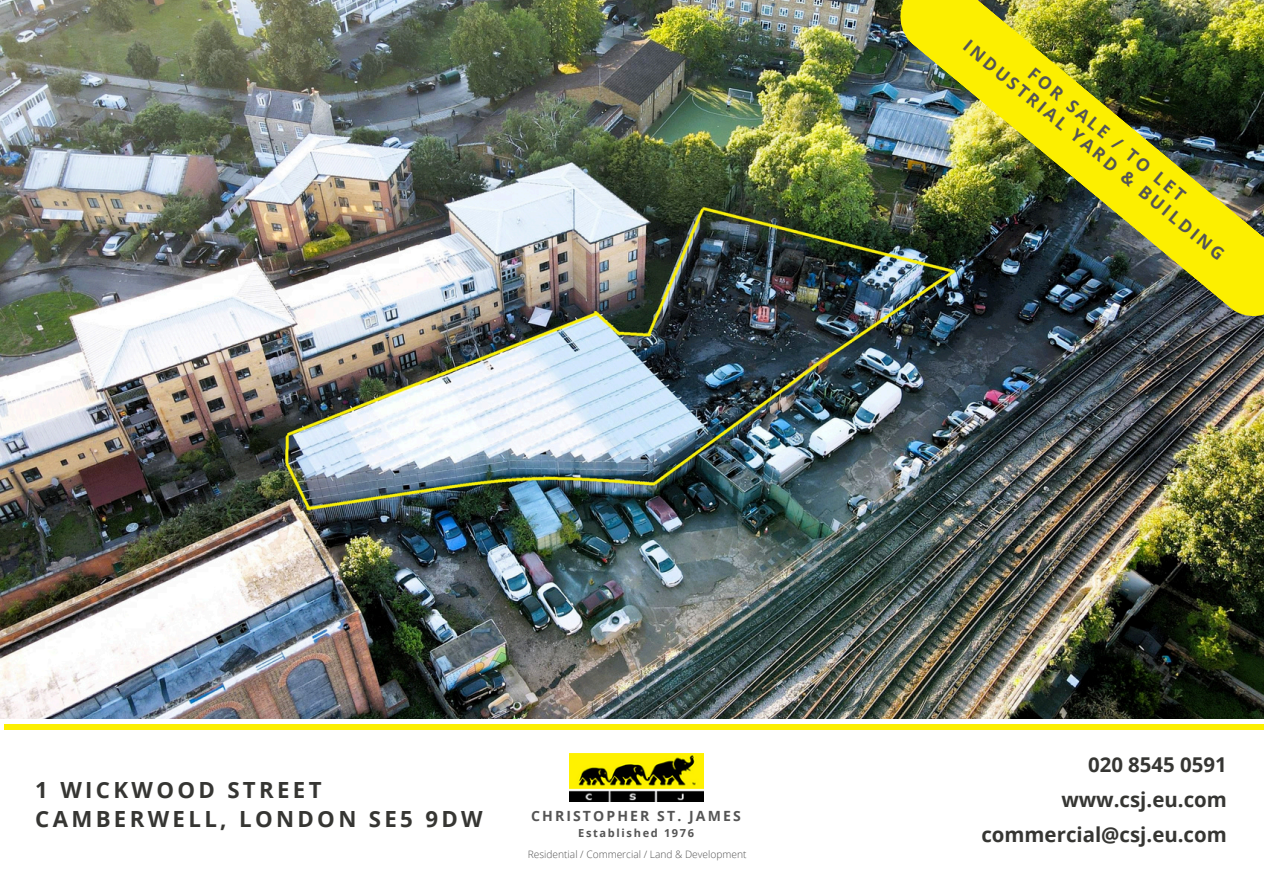
<style>
.page{position:relative;width:1264px;height:894px;background:#fff}
.page>*{position:absolute;margin:0;border:0;box-sizing:border-box;transform-origin:0 0}
.t1{font:700 22.2px/29.2px "Open Sans";letter-spacing:.15em;color:#363633}
.t2{font:700 20.4px/35px "Open Sans";color:#363633;text-align:right}
.t3{font:700 17.4px/20.2px "Open Sans";color:#545454;text-align:center}
.t4{font:700 14.1px "Open Sans";letter-spacing:.15em;color:#545454}
.t5{font:700 11.1px "Open Sans";letter-spacing:.15em;color:#545454}
.t6{font:300 10.2px "Open Sans";color:#545454}
</style>
<div class="page">
<img style="left:569px;top:753px;width:134px;height:48px">
<div style="left:4px;top:724px;width:1259px;height:5px;background:#fcef00"></div>
<img style="left:0;top:0;width:1263px;height:718px">
<img style="left:895px;top:0;width:368px;height:320px">
<p class="t1" style="left:35px;top:774px;width:449px">1 WICKWOOD STREET<br>CAMBERWELL, LONDON SE5 9DW</p>
<p class="t4" style="left:531px;top:806px;width:211px">CHRISTOPHER ST. JAMES</p>
<p class="t5" style="left:578px;top:824px;width:117px">Established 1976</p>
<p class="t6" style="left:528px;top:847px;width:220px">Residential / Commercial / Land &amp; Development</p>
<p class="t3" style="left:986px;top:19px;width:334px;rotate:40deg">FOR SALE / TO LET<br>INDUSTRIAL YARD &amp; BUILDING</p>
<p class="t2" style="left:981px;top:746px;width:247px">020 8545 0591 www.csj.eu.com commercial@csj.eu.com</p>
</div>
